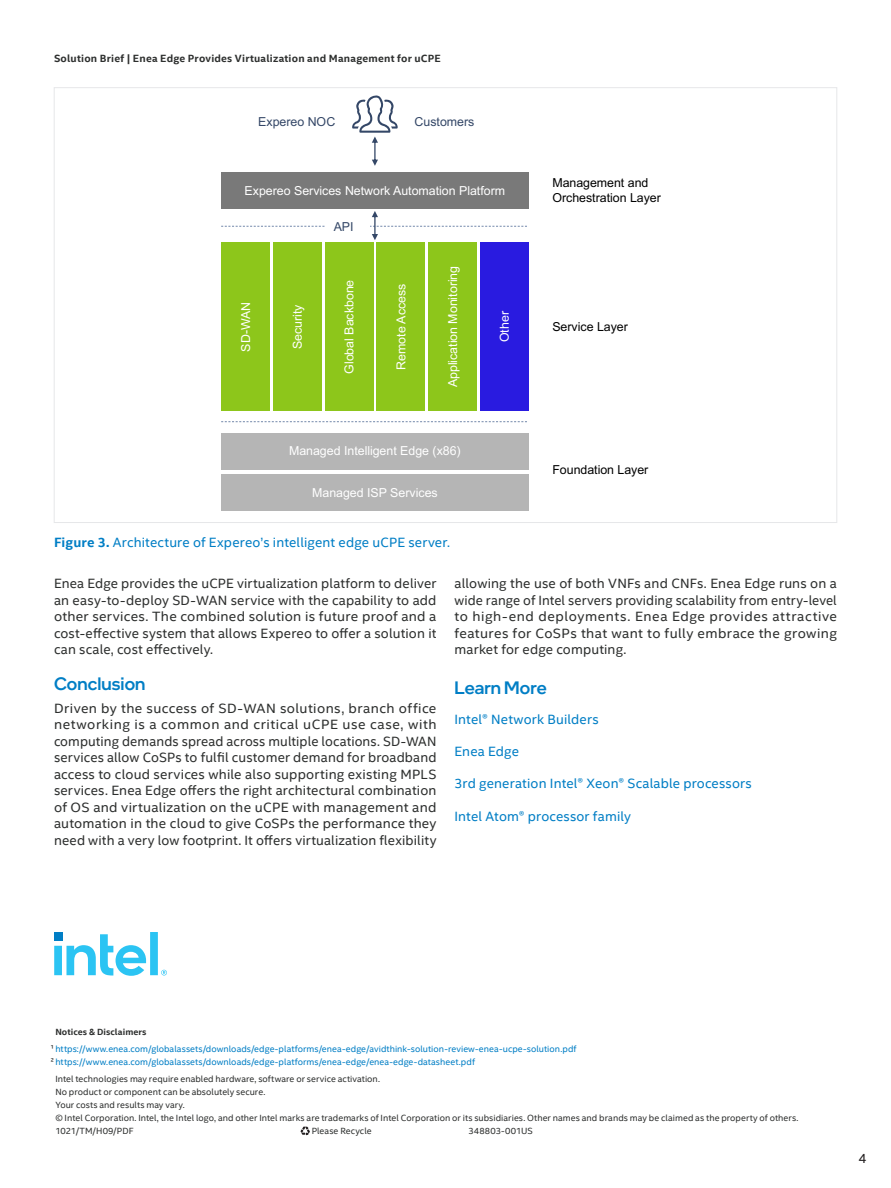
<style>
.page{position:relative;width:891px;height:1188px;background:#fff}
.page>*{position:absolute;margin:0;border:0;box-sizing:border-box;transform-origin:0 0}
.CopyHeaderBlue{font:500 18px "Intel One Display";letter-spacing:.005em;color:#007ec5}
.MainCopy___Caption{font:500 18px "Intel One Display";color:#007ec5}
.MainCopy___Caption-2{font:13.5px/16.5px "Intel Clear";letter-spacing:.01em;color:#2d2f2e;text-align:justify}
.MainCopy___Caption-3{font:13.5px "Intel Clear";letter-spacing:.01em;color:#007ec5}
.t1{font:13.5px "Intel Clear";color:#231f20}
.t2{font:12.45px "Arial";letter-spacing:-.005em;color:#fff}
.t3{font:12.45px/14.9px "Arial";letter-spacing:-.005em;color:#000}
.t4{font:12.45px "Arial";color:#344767}
.Document_Header{font:700 10.5px "Intel Clear";letter-spacing:.02em;color:#2d2f2e}
.Lgl_-_Footnotes_and{font:9px "Intel Clear";letter-spacing:.005em;color:#2d2f2e}
.Lgl_-_Footnotes_and-2{font:9px "Intel Clear";letter-spacing:.005em;color:#007ec5}
.Lgl_-_Footnotes_and-3{font:700 9px "Intel Clear";letter-spacing:.005em;color:#2d2f2e}
.s1{font-weight:700}
.s2{color:#2d2f2e}
</style>
<div class="page">
<div style="left:221px;top:433px;width:308px;height:36px;background:#b5b5b5"></div>
<div style="left:221px;top:474px;width:308px;height:37px;background:#b5b5b5"></div>
<div style="left:221px;top:242px;width:49px;height:169px;background:#8dc61b"></div>
<div style="left:273px;top:242px;width:49px;height:169px;background:#8dc61b"></div>
<div style="left:325px;top:242px;width:49px;height:169px;background:#8dc61b"></div>
<div style="left:480px;top:242px;width:49px;height:169px;background:#291be0"></div>
<div style="left:376px;top:242px;width:49px;height:169px;background:#8dc61b"></div>
<div style="left:428px;top:242px;width:49px;height:169px;background:#8dc61b"></div>
<div style="left:221px;top:172px;width:308px;height:37px;background:#797979"></div>
<svg style="left:221px;top:421px;width:306px;height:1px"></svg>
<svg style="left:221px;top:211px;width:306px;height:29px"></svg>
<svg style="left:352px;top:96px;width:46px;height:70px"></svg>
<svg style="left:300px;top:1126px;width:10px;height:10px"></svg>
<svg style="left:54px;top:932px;width:113px;height:44px"></svg>
<p class="Document_Header" style="left:54px;top:51px;width:388px">Solution Brief | Enea Edge Provides Virtualization and Management for uCPE</p>
<p class="t4" style="left:258px;top:113px;width:79px">Expereo NOC</p>
<p class="t4" style="left:415px;top:113px;width:61px">Customers</p>
<p class="t2" style="left:245px;top:182px;width:262px">Expereo Services Network Automation Platform</p>
<p class="t4" style="left:334px;top:218px;width:21px">API</p>
<p class="t2" style="left:237px;top:352px;width:51px;rotate:-90deg">SD-WAN</p>
<p class="t2" style="left:289px;top:349px;width:46px;rotate:-90deg">Security</p>
<p class="t2" style="left:341px;top:374px;width:96px;rotate:-90deg">Global Backbone</p>
<p class="t2" style="left:392px;top:370px;width:87px;rotate:-90deg">Remote Access</p>
<p class="t2" style="left:444px;top:387px;width:123px;rotate:-90deg">Application Monitoring</p>
<p class="t2" style="left:289px;top:442px;width:173px">Managed Intelligent Edge (x86)</p>
<p class="t2" style="left:312px;top:484px;width:127px">Managed ISP Services</p>
<p class="MainCopy___Caption-3" style="left:54px;top:533px;width:397px"><span class="s1">Figure 3.</span> Architecture of Expereo’s intelligent edge uCPE server.</p>
<p class="t2" style="left:496px;top:342px;width:33px;rotate:-90deg">Other</p>
<p class="t3" style="left:552px;top:175px;width:110px">Management and<br>Orchestration Layer</p>
<p class="t3" style="left:552px;top:319px;width:77px">Service Layer</p>
<p class="t3" style="left:552px;top:462px;width:98px">Foundation Layer</p>
<p class="MainCopy___Caption-2" style="left:54px;top:575px;width:384px">Enea Edge provides the uCPE virtualization platform to deliver an easy-to-deploy SD-WAN service with the capability to add other services. The combined solution is future proof and a cost-effective system that allows Expereo to offer a solution it can scale, cost effectively.</p>
<p class="CopyHeaderBlue" style="left:54px;top:672px;width:93px">Conclusion</p>
<p class="MainCopy___Caption-2" style="left:54px;top:699px;width:384px">Driven by the success of SD-WAN solutions, branch office networking is a common and critical uCPE use case, with computing demands spread across multiple locations. SD-WAN services allow CoSPs to fulfil customer demand for broadband access to cloud services while also supporting existing MPLS services. Enea Edge offers the right architectural combination of OS and virtualization on the uCPE with management and automation in the cloud to give CoSPs the performance they need with a very low footprint. It offers virtualization flexibility</p>
<p class="MainCopy___Caption-2" style="left:454px;top:575px;width:384px">allowing the use of both VNFs and CNFs. Enea Edge runs on a wide range of Intel servers providing scalability from entry-level to high-end deployments. Enea Edge provides attractive features for CoSPs that want to fully embrace the growing market for edge computing.</p>
<p class="MainCopy___Caption" style="left:454px;top:676px;width:94px">Learn More</p>
<p class="MainCopy___Caption-3" style="left:454px;top:710px;width:146px">Intel® Network Builders</p>
<p class="MainCopy___Caption-3" style="left:454px;top:742px;width:66px">Enea Edge</p>
<p class="MainCopy___Caption-3" style="left:454px;top:774px;width:299px">3rd generation Intel® Xeon® Scalable processors</p>
<p class="MainCopy___Caption-3" style="left:454px;top:807px;width:178px">Intel Atom® processor family</p>
<p class="Lgl_-_Footnotes_and-3" style="left:55px;top:1026px;width:93px">Notices &amp; Disclaimers</p>
<p class="Lgl_-_Footnotes_and-2" style="left:50px;top:1043px;width:528px"><span class="s2">¹</span>https://www.enea.com/globalassets/downloads/edge-platforms/enea-edge/avidthink-solution-review-enea-ucpe-solution.pdf</p>
<p class="Lgl_-_Footnotes_and-2" style="left:50px;top:1056px;width:426px"><span class="s2">²</span>https://www.enea.com/globalassets/downloads/edge-platforms/enea-edge/enea-edge-datasheet.pdf</p>
<p class="Lgl_-_Footnotes_and" style="left:55px;top:1072px;width:326px">Intel technologies may require enabled hardware, software or service activation.</p>
<p class="Lgl_-_Footnotes_and" style="left:55px;top:1085px;width:211px">No product or component can be absolutely secure.</p>
<p class="Lgl_-_Footnotes_and" style="left:55px;top:1098px;width:131px">Your costs and results may vary.</p>
<p class="Lgl_-_Footnotes_and" style="left:55px;top:1112px;width:745px">© Intel Corporation. Intel, the Intel logo, and other Intel marks are trademarks of Intel Corporation or its subsidiaries. Other names and brands may be claimed as the property of others.</p>
<p class="Lgl_-_Footnotes_and" style="left:55px;top:1125px;width:80px">1021/TM/H09/PDF</p>
<p class="Lgl_-_Footnotes_and" style="left:312px;top:1125px;width:61px">Please Recycle</p>
<p class="Lgl_-_Footnotes_and" style="left:469px;top:1125px;width:66px">348803-001US</p>
<p class="t1" style="left:858px;top:1149px;width:10px">4</p>
</div>
